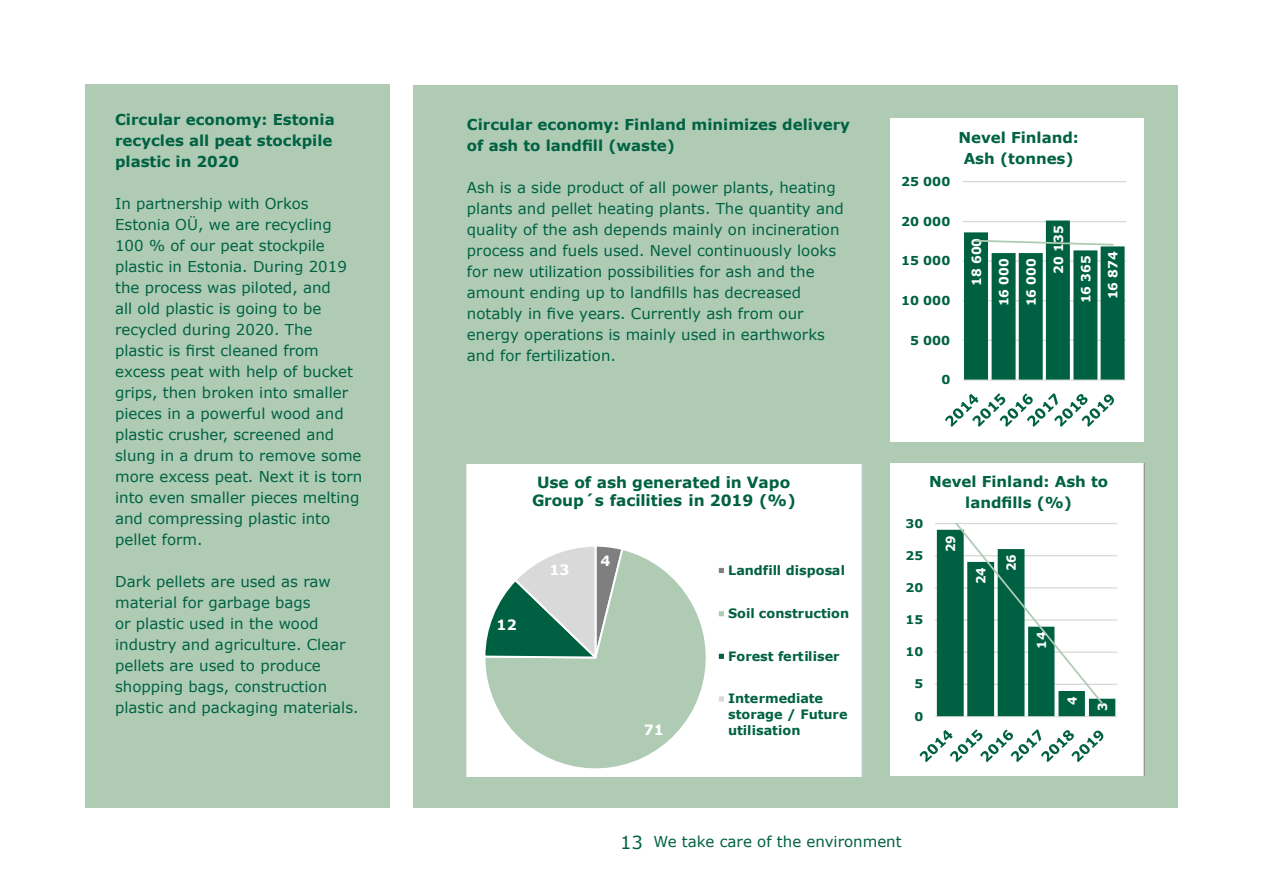
<style>
.page{position:relative;width:1263px;height:893px;background:#fff}
.page>*{position:absolute;margin:0;border:0;box-sizing:border-box;transform-origin:0 0}
.t1{font:700 15.45px/18.8px "Verdana";letter-spacing:-.005em;color:#006142;text-align:center}
.t2{font:15px/21px "Verdana";color:#006243}
.t3{font:700 15px/21px "Verdana";color:#006243}
.t4{font:15px "Verdana";color:#006142}
.t5{font:700 14.25px "Verdana";color:#fff}
.t6{font:700 14.1px "Verdana";letter-spacing:.005em;color:#006142}
.t7{font:700 13.65px "Verdana";color:#006142;scale:1.04 1}
.t8{font:700 12.9px/15.8px "Verdana";letter-spacing:.005em;color:#006142}
.t9{font:700 12.6px/27.3px "Verdana";letter-spacing:.005em;color:#fff}
.t10{font:700 12.45px "Verdana";letter-spacing:.005em;color:#fff;scale:.96 1}
.t11{font:700 12.3px "Verdana";letter-spacing:.005em;color:#006142}
.t12{font:700 12px "Verdana";letter-spacing:.005em;color:#006142;scale:1.04 1}
.s1{font-size:18px}
</style>
<div class="page">
<div style="left:85px;top:84px;width:304px;height:724px;background:#afcbb4"></div>
<div style="left:414px;top:85px;width:764px;height:723px;background:#afcbb4"></div>
<svg style="left:890px;top:118px;width:254px;height:324px;background:#bad4cb"></svg>
<svg style="left:890px;top:463px;width:254px;height:313px;background:#c0d7d0"></svg>
<svg style="left:467px;top:464px;width:395px;height:313px"></svg>
<div style="left:919px;top:133px;width:174px;height:27px;background:#fff"></div>
<div style="left:930px;top:477px;width:174px;height:27px;background:#fff"></div>
<p class="t3" style="left:115px;top:109px;width:221px">Circular economy: Estonia recycles all peat stockpile plastic in 2020</p>
<p class="t2" style="left:115px;top:193px;width:249px">In partnership with Orkos<br>Estonia OÜ, we are recycling<br>100 % of our peat stockpile plastic in Estonia. During 2019 the process was piloted, and<br>all old plastic is going to be recycled during 2020. The plastic is first cleaned from excess peat with help of bucket grips, then broken into smaller pieces in a powerful wood and plastic crusher, screened and slung in a drum to remove some more excess peat. Next it is torn into even smaller pieces melting and compressing plastic into pellet form.</p>
<p class="t2" style="left:115px;top:571px;width:245px">Dark pellets are used as raw material for garbage bags<br>or plastic used in the wood industry and agriculture. Clear pellets are used to produce shopping bags, construction plastic and packaging materials.</p>
<p class="t3" style="left:467px;top:114px;width:384px">Circular economy: Finland minimizes delivery of ash to landfill (waste)</p>
<p class="t2" style="left:467px;top:177px;width:378px">Ash is a side product of all power plants, heating plants and pellet heating plants. The quantity and quality of the ash depends mainly on incineration process and fuels used. Nevel continuously looks for new utilization possibilities for ash and the amount ending up to landfills has decreased notably in five years. Currently ash from our energy operations is mainly used in earthworks and for fertilization.</p>
<p class="t3" style="left:958px;top:127px;width:122px;text-align:center">Nevel Finland:<br>Ash (tonnes)</p>
<p class="t6" style="left:955px;top:133px;width:108px">Ash (tonnes)</p>
<p class="t11" style="left:901px;top:173px;width:51px">25 000</p>
<p class="t11" style="left:901px;top:212px;width:51px">20 000</p>
<p class="t11" style="left:901px;top:252px;width:51px">15 000</p>
<p class="t11" style="left:901px;top:292px;width:51px">10 000</p>
<p class="t11" style="left:910px;top:331px;width:42px">5 000</p>
<p class="t9" style="left:962px;top:306px;width:70px;text-indent:21px;rotate:-90deg">18 600<br>16 000<br>16 000</p>
<p class="t9" style="left:1044px;top:274px;width:49px;rotate:-90deg">20 135</p>
<p class="t9" style="left:1072px;top:303px;width:49px;rotate:-90deg">16 365</p>
<p class="t9" style="left:1099px;top:299px;width:49px;rotate:-90deg">16 874</p>
<p class="t11" style="left:941px;top:371px;width:11px">0</p>
<p class="t1" style="left:532px;top:472px;width:265px">Use of ash generated in Vapo<br>Group´s facilities in 2019 (%)</p>
<p class="t3" style="left:929px;top:471px;width:181px;text-align:center">Nevel Finland: Ash to landfills (%)</p>
<p class="t7" style="left:940px;top:476px;width:154px">Ash to landfills (%)</p>
<p class="t12" style="left:905px;top:515px;width:19px">30</p>
<p class="t5" style="left:496px;top:614px;width:22px">12</p>
<p class="t5" style="left:549px;top:560px;width:22px">13</p>
<p class="t5" style="left:600px;top:550px;width:12px">4</p>
<p class="t5" style="left:644px;top:720px;width:22px">71</p>
<p class="t8" style="left:728px;top:562px;width:119px">Landfill disposal</p>
<p class="t8" style="left:728px;top:605px;width:123px">Soil construction</p>
<p class="t8" style="left:728px;top:648px;width:113px">Forest fertiliser</p>
<p class="t8" style="left:728px;top:690px;width:121px">Intermediate storage / Future utilisation</p>
<p class="t12" style="left:905px;top:547px;width:19px">25</p>
<p class="t12" style="left:905px;top:579px;width:19px">20</p>
<p class="t12" style="left:905px;top:611px;width:19px">15</p>
<p class="t12" style="left:905px;top:643px;width:19px">10</p>
<p class="t12" style="left:914px;top:676px;width:10px">5</p>
<p class="t12" style="left:914px;top:708px;width:10px">0</p>
<p class="t10" style="left:942px;top:552px;width:19px;rotate:-90deg">29</p>
<p class="t10" style="left:972px;top:584px;width:19px;rotate:-90deg">24</p>
<p class="t10" style="left:1002px;top:571px;width:19px;rotate:-90deg">26</p>
<p class="t10" style="left:1033px;top:649px;width:19px;rotate:-90deg">14</p>
<p class="t10" style="left:1063px;top:704px;width:10px;rotate:-90deg">4</p>
<p class="t10" style="left:1094px;top:711px;width:10px;rotate:-90deg">3</p>
<p class="t4" style="left:620px;top:831px;width:283px"><span class="s1">13</span> We take care of the environment</p>
</div>
